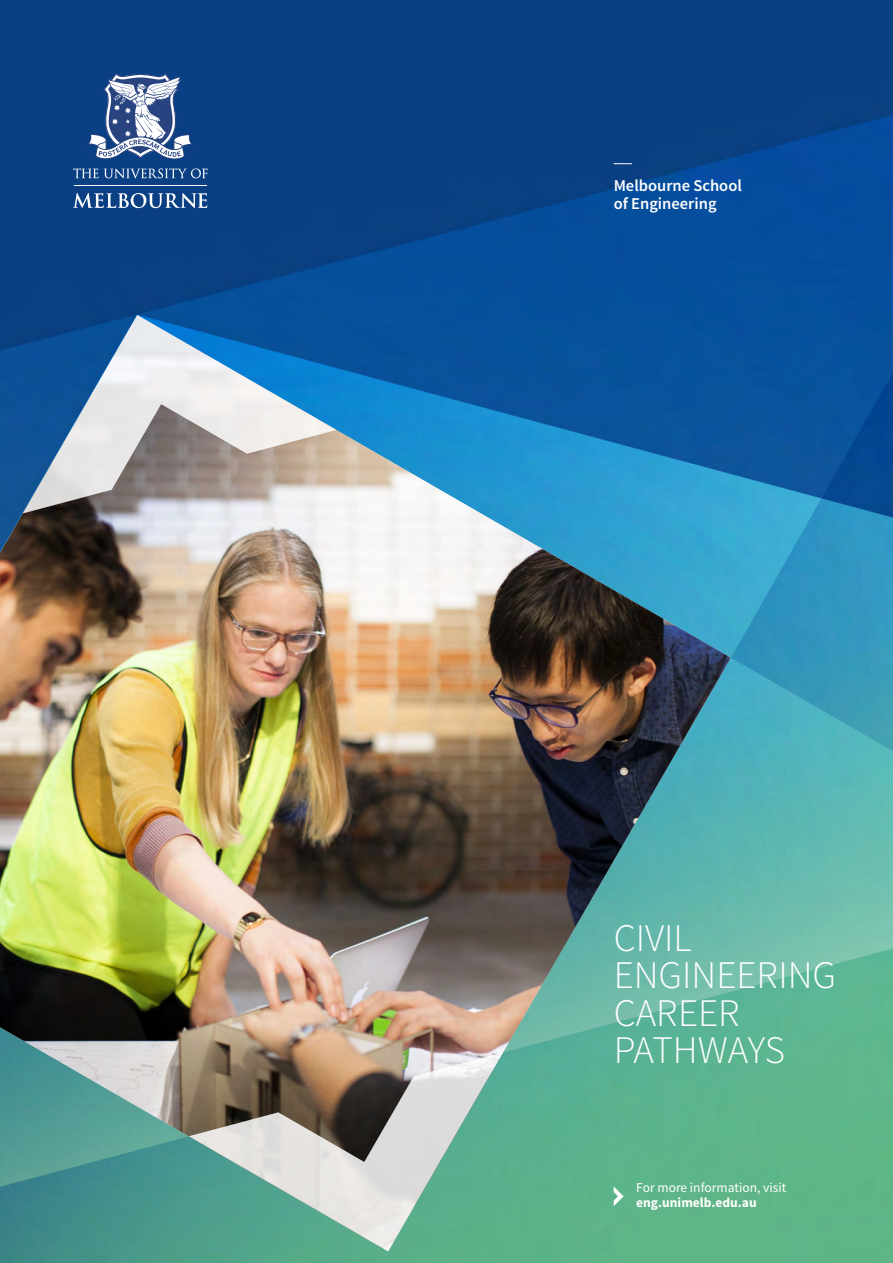
<style>
.page{position:relative;width:893px;height:1263px;background:#fff}
.page>*{position:absolute;margin:0;border:0;box-sizing:border-box;transform-origin:0 0}
.t1{font:300 39px/37.5px "Source Sans Pro";color:#fff}
.t2{font:600 16.5px/18px "Source Sans Pro";color:#fff}
.t3{font:13.5px "Source Sans Pro";color:#fff}
.t4{font:700 13.5px "Source Sans Pro";color:#fff}
</style>
<div class="page">
<img style="left:0;top:0;width:893px;height:1263px">
<svg style="left:73px;top:168px;width:135px;height:10px"></svg>
<hr style="left:75px;top:185px;width:132px;height:1px;background:#fff">
<svg style="left:73px;top:193px;width:134px;height:15px"></svg>
<svg style="left:86px;top:73px;width:108px;height:87px"></svg>
<img style="left:0;top:315px;width:731px;height:936px">
<svg style="left:614px;top:163px;width:18px;height:1px"></svg>
<svg style="left:614px;top:1186px;width:10px;height:20px"></svg>
<svg style="left:189px;top:1052px;width:314px;height:199px;background:#8ea798"></svg>
<svg style="left:23px;top:315px;width:313px;height:198px;background:#849fb8"></svg>
<p class="t2" style="left:614px;top:177px;width:130px">Melbourne School of Engineering</p>
<p class="t1" style="left:614px;top:919px;width:224px">CIVIL<br>ENGINEERING<br>CAREER<br>PATHWAYS</p>
<p class="t3" style="left:636px;top:1179px;width:152px">For more information, visit</p>
<p class="t4" style="left:636px;top:1194px;width:122px">eng.unimelb.edu.au</p>
</div>
